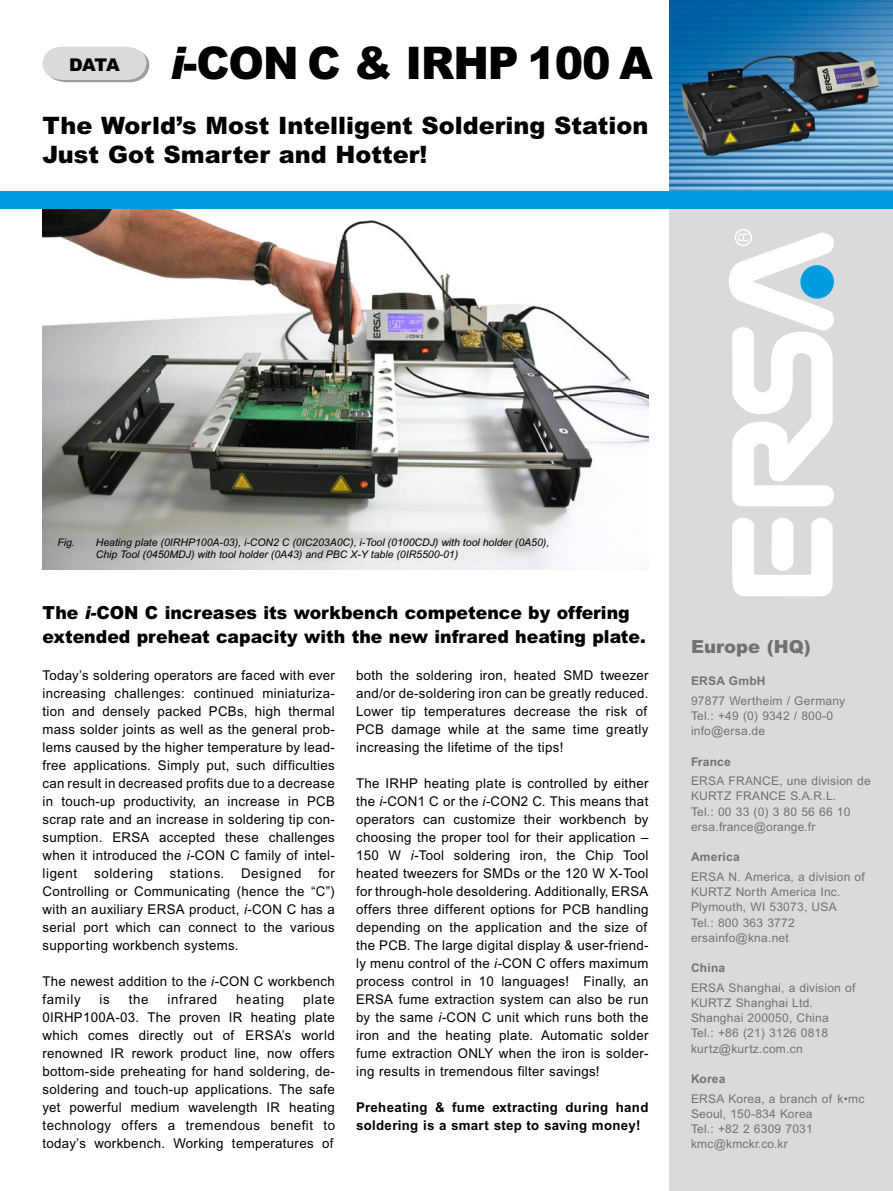
<style>
.page{position:relative;width:893px;height:1191px;background:#fff}
.page>*{position:absolute;margin:0;border:0;box-sizing:border-box;transform-origin:0 0}
.t1{font:900 45px "Arial";letter-spacing:-.025em;color:#000;scale:.95 1}
.t2{font:900 24px/28.8px "Arial";color:#000}
.heading_5{font:900 18px/24px "Arial";color:#000;scale:.96 1}
.heading_5-2{font:900 18px "Arial";color:#707173}
.t3{font:900 17.55px "Arial";color:#000}
.Pa2{font:13.5px/18px "Arial";letter-spacing:.025em;color:#000;text-align:justify}
.Pa2-2{font:700 13.5px/18px "Arial";letter-spacing:.025em;color:#000}
.Pa2-3{font:13.5px "Arial";letter-spacing:.055em;color:#000}
.t4{font:12px/15.3px "Arial";letter-spacing:.02em;color:#707173}
.t5{font:700 12px "Arial";letter-spacing:.02em;color:#707173}
.t6{font:italic 10.5px/12.6px "Arial";color:#000}
.s1{font-style:italic}
</style>
<div class="page">
<svg style="left:43px;top:47px;width:106px;height:35px;background:#d7d8d9"></svg>
<div style="left:670px;top:191px;width:223px;height:1000px;background:#d9dadb"></div>
<svg style="left:732px;top:518px;width:101px;height:78px"></svg>
<svg style="left:729px;top:229px;width:105px;height:277px"></svg>
<img style="left:670px;top:0;width:223px;height:191px">
<img style="left:43px;top:208px;width:605px;height:361px">
<div style="left:0;top:191px;width:893px;height:17px;background:#009ee0"></div>
<p class="t1" style="left:170px;top:35px;width:509px"><span class="s1">i</span>-CON C &amp; IRHP 100 A</p>
<p class="t2" style="left:43px;top:111px;width:607px">The World’s Most Intelligent Soldering Station<br>Just Got Smarter and Hotter!</p>
<p class="t3" style="left:69px;top:53px;width:52px">DATA</p>
<p class="t6" style="left:58px;top:535px;width:19px">Fig.</p>
<p class="t6" style="left:96px;top:535px;width:455px">Heating plate (0IRHP100A-03), i-CON2 C (0IC203A0C), i-Tool (0100CDJ) with tool holder (0A50),<br>Chip Tool (0450MDJ) with tool holder (0A43) and PBC X-Y table (0IR5500-01)</p>
<p class="heading_5" style="left:43px;top:600px;width:630px">The <span class="s1">i-</span>CON C increases its workbench competence by offering extended preheat capacity with the new infrared heating plate.</p>
<p class="Pa2" style="left:43px;top:666px;width:294px">Today’s soldering operators are faced with ever increasing challenges: continued miniaturiza&shy;tion and densely packed PCBs, high thermal mass solder joints as well as the general prob&shy;lems caused by the higher temperature by lead&shy;free applications. Simply put, such difficulties can result in decreased profits due to a decrease in touch-up productivity, an increase in PCB scrap rate and an increase in soldering tip con&shy;sumption. ERSA accepted these challenges when it introduced the <span class="s1">i-</span>CON C family of intel&shy;ligent soldering stations. Designed for Controlling or Communicating (hence the “C”) with an auxiliary ERSA product, <span class="s1">i-</span>CON C has a serial port which can connect to the various supporting workbench systems.</p>
<p class="Pa2" style="left:43px;top:972px;width:294px">The newest addition to the <span class="s1">i-</span>CON C workbench family</p>
<p class="Pa2" style="left:356px;top:666px;width:294px">both the soldering iron, heated SMD tweezer and/or de-soldering iron can be greatly reduced.<br>Lower tip temperatures decrease the risk of PCB damage while at the same time greatly increasing the lifetime of the tips!</p>
<p class="Pa2" style="left:356px;top:774px;width:294px">The IRHP heating plate is controlled by either the <span class="s1">i-</span>CON1 C or the <span class="s1">i-</span>CON2 C. This means that operators can customize their workbench by choosing the proper tool for their application – 150 W <span class="s1">i-</span>Tool soldering iron, the Chip Tool heated tweezers for SMDs or the 120 W X-Tool for through-hole desoldering. Additionally, ERSA offers three different options for PCB handling depending on the application and the size of the PCB. The large digital display &amp; user-friend&shy;ly menu control of the <span class="s1">i-</span>CON C offers maximum process control in 10 languages! Finally, an ERSA fume extraction system can also be run by the same <span class="s1">i-</span>CON C unit which runs both the iron and the heating plate. Automatic solder fume extraction ONLY when the iron is solder&shy;ing results in tremendous filter savings!</p>
<p class="Pa2-2" style="left:356px;top:1097px;width:294px">Preheating &amp; fume extracting during hand soldering is a smart step to saving money!</p>
<p class="Pa2" style="left:100px;top:990px;width:12px">is</p>
<p class="Pa2" style="left:129px;top:990px;width:21px">the</p>
<p class="Pa2-3" style="left:168px;top:991px;width:51px">infrared</p>
<p class="Pa2-3" style="left:236px;top:991px;width:49px">heating</p>
<p class="Pa2" style="left:43px;top:990px;width:294px;text-indent:261px">plate 0IRHP100A-03. The proven IR heating plate which comes directly out of ERSA’s world renowned IR rework product line, now offers bottom-side preheating for hand soldering, de&shy;soldering and touch-up applications. The safe yet powerful medium wavelength IR heating technology offers a tremendous benefit to today’s workbench. Working temperatures of</p>
<p class="heading_5-2" style="left:691px;top:635px;width:121px">Europe (HQ)</p>
<p class="t5" style="left:691px;top:674px;width:76px">ERSA GmbH</p>
<p class="t4" style="left:691px;top:692px;width:156px">97877 Wertheim / Germany</p>
<p class="t4" style="left:691px;top:708px;width:144px">Tel.: +49 (0) 9342 / 800-0</p>
<p class="t4" style="left:691px;top:723px;width:76px">info@ersa.de</p>
<p class="t5" style="left:691px;top:754px;width:41px">France</p>
<p class="t4" style="left:691px;top:773px;width:181px">ERSA FRANCE, une division de</p>
<p class="t4" style="left:691px;top:788px;width:147px">KURTZ FRANCE S.A.R.L.</p>
<p class="t4" style="left:691px;top:803px;width:161px">Tel.: 00 33 (0) 3 80 56 66 10</p>
<p class="t4" style="left:691px;top:819px;width:126px">ersa.france@orange.fr</p>
<p class="t5" style="left:691px;top:850px;width:50px">America</p>
<p class="t4" style="left:691px;top:869px;width:175px">ERSA N. America, a division of<br>Kurtz</p>
<p class="t4" style="left:736px;top:884px;width:106px">North America Inc.</p>
<p class="t4" style="left:691px;top:899px;width:147px">Plymouth, WI 53073, USA</p>
<p class="t4" style="left:691px;top:914px;width:105px">Tel.: 800 363 3772</p>
<p class="t4" style="left:691px;top:929px;width:99px">ersainfo@kna.net</p>
<p class="t5" style="left:691px;top:961px;width:36px">China</p>
<p class="t4" style="left:691px;top:979px;width:166px">ERSA Shanghai, a division of</p>
<p class="t4" style="left:691px;top:995px;width:123px">KURTZ Shanghai Ltd.</p>
<p class="t4" style="left:691px;top:1010px;width:139px">Shanghai 200050, China</p>
<p class="t4" style="left:691px;top:1025px;width:139px">Tel.: +86 (21) 3126 0818</p>
<p class="t4" style="left:691px;top:1040px;width:113px">kurtz@kurtz.com.cn</p>
<p class="t5" style="left:691px;top:1072px;width:36px">Korea</p>
<p class="t4" style="left:691px;top:1090px;width:175px">ERSA Korea, a branch of k•mc</p>
<p class="t4" style="left:691px;top:1106px;width:123px">Seoul, 150-834 Korea</p>
<p class="t4" style="left:691px;top:1121px;width:123px">Tel.: +82 2 6309 7031</p>
<p class="t4" style="left:691px;top:1136px;width:98px">kmc@kmckr.co.kr</p>
</div>
